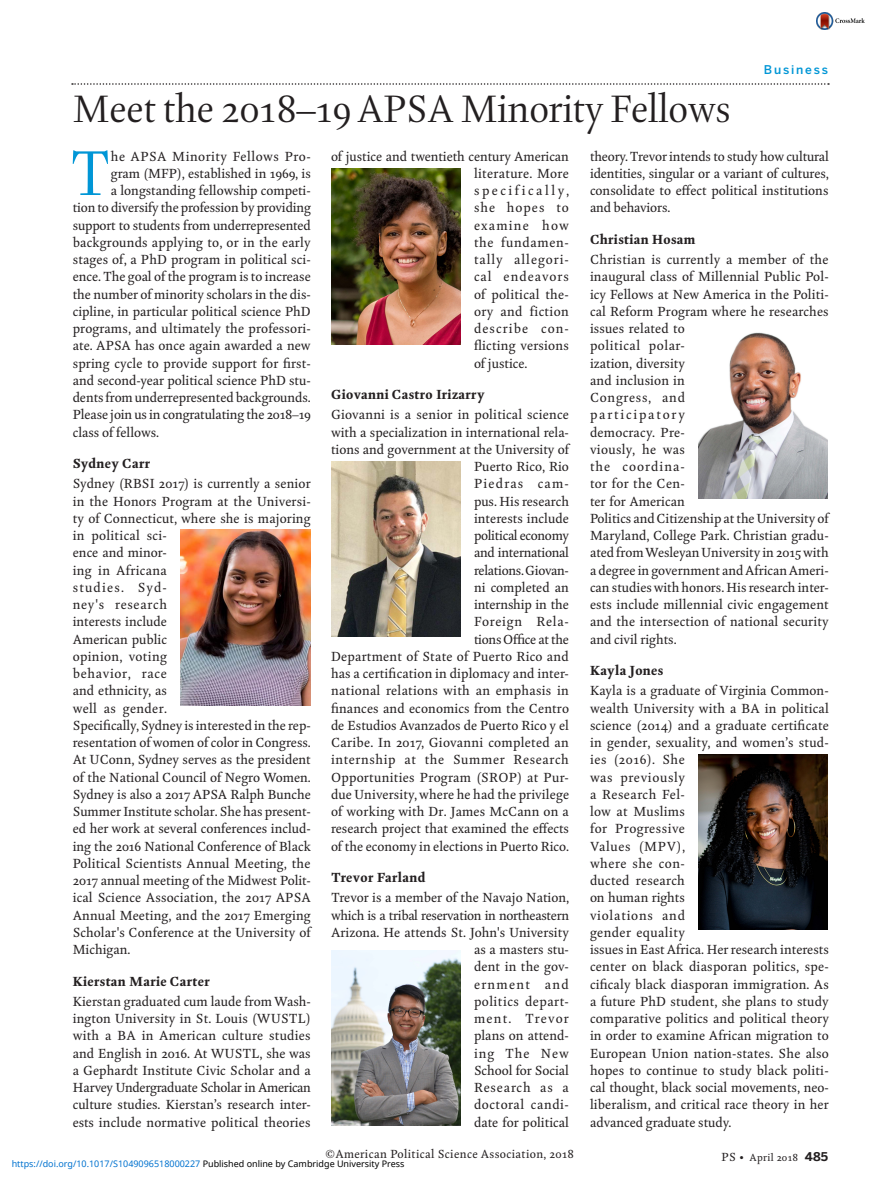
<style>
.page{position:relative;width:891px;height:1188px;background:#fff}
.page>*{position:absolute;margin:0;border:0;box-sizing:border-box;transform-origin:0 0}
._02_Text_3LineDropCa{font:64.65px "Kingfisher Display";color:#0096d6}
.News01_Head{font:39px "Kingfisher Display";letter-spacing:-.005em;color:#231f20}
._01_Text_NoIndent{font:13.5px/17.2px "Kingfisher";letter-spacing:.005em;color:#231f20;text-align:justify}
._02_Text_3LineDropCa-2{font:13.5px "Kingfisher";letter-spacing:-.005em;color:#231f20}
._05_SubheadB{font:800 13.5px "Kingfisher";letter-spacing:.025em;color:#231f20}
._02_Text_3LineDropCa-3{font:13.5px "Kingfisher";letter-spacing:.03em;color:#231f20}
.t1{font:12px "Kingfisher";letter-spacing:.025em;color:#231f20}
.t2{font:500 12px "Benton Sans";letter-spacing:.15em;color:#0096d6}
.t3{font:10.5px "Kingfisher";letter-spacing:.03em;color:#231f20}
.t4{font:9px "Noto Sans";color:#0172cf}
.s1{color:#000}
.s2{font-size:12px}
.s3{font-family:"Benton Sans";font-weight:700;font-size:12px}
</style>
<div class="page">
<svg style="left:72px;top:83px;width:757px;height:2px"></svg>
<img style="left:332px;top:169px;width:128px;height:175px">
<img style="left:181px;top:530px;width:129px;height:175px">
<img style="left:332px;top:461px;width:128px;height:176px">
<img style="left:332px;top:950px;width:128px;height:176px">
<img style="left:698px;top:332px;width:130px;height:167px">
<img style="left:698px;top:754px;width:130px;height:176px">
<img style="left:816px;top:13px;width:49px;height:17px">
<p class="t2" style="left:764px;top:63px;width:66px">Business</p>
<p class="News01_Head" style="left:73px;top:81px;width:660px">Meet the 2018–19 APSA Minority Fellows</p>
<p class="_01_Text_NoIndent" style="left:474px;top:147px;width:97px;text-indent:-143px">of justice and twentieth century American literature. More specifically, she hopes to examine how the fundamen&shy;tally allegori&shy;cal endeavors of political the&shy;ory and fiction describe con&shy;flicting versions of justice.</p>
<p class="_05_SubheadB" style="left:331px;top:385px;width:155px">Giovanni Castro Irizarry</p>
<p class="_01_Text_NoIndent" style="left:331px;top:406px;width:240px;text-align:right">Giovanni is a senior in political science with a specialization in international rela&shy;tions and government at the University of<br>Puerto Rico, Rio<br>Piedras cam-<br>pus. His research<br>interests include<br>political economy<br>and international<br>relations. Giovan-<br>ni completed an<br>internship in the<br>Foreign Rela-<br>tions Office at the<br>Department of State of Puerto Rico and has a certification in diplomacy and inter&shy;national relations with an emphasis in finances and economics from the Centro de Estudios Avanzados de Puerto Rico y el<br>Caribe. In 2017, Giovanni completed an internship at the Summer Research<br>Opportunities Program (SROP) at Pur&shy;due University, where he had the privilege of working with Dr. James McCann on a research project that examined the effects of the economy in elections in Puerto Rico.</p>
<p class="_05_SubheadB" style="left:331px;top:868px;width:96px">Trevor Farland</p>
<p class="_01_Text_NoIndent" style="left:331px;top:889px;width:240px;text-align:right">Trevor is a member of the Navajo Nation, which is a tribal reservation in northeastern<br>Arizona. He attends St. John's University as a masters stu-<br>dent in the gov-<br>ernment and<br>politics depart-<br>ment. Trevor<br>plans on attend-<br>ing The New<br>School for Social<br>Research as a<br>doctoral candi-<br>date for political</p>
<p class="_02_Text_3LineDropCa" style="left:70px;top:128px;width:43px">T</p>
<p class="_02_Text_3LineDropCa-3" style="left:111px;top:146px;width:201px">he APSA Minority Fellows Pro-</p>
<p class="_01_Text_NoIndent" style="left:590px;top:147px;width:240px">theory. Trevor intends to study how cultural identities, singular or a variant of cultures, consolidate to effect political institutions and behaviors.</p>
<p class="_05_SubheadB" style="left:590px;top:230px;width:107px">Christian Hosam</p>
<p class="_01_Text_NoIndent" style="left:590px;top:250px;width:240px;text-align:left">Christian is currently a member of the inaugural class of Millennial Public Pol&shy;icy Fellows at New America in the Politi&shy;cal Reform Program where he researches issues related to<br>political polar-<br>ization, diversity<br>and inclusion in<br>Congress, and<br>participatory<br>democracy. Pre-<br>viously, he was<br>the coordina-<br>tor for the Cen-<br>ter for American<br>Politics and Citizenship at the University of<br>Maryland, College Park. Christian gradu&shy;ated from Wesleyan University in 2015 with a degree in government and African Ameri&shy;can studies with honors. His research inter&shy;ests include millennial civic engagement and the intersection of national security and civil rights.</p>
<p class="_05_SubheadB" style="left:590px;top:661px;width:75px">Kayla Jones</p>
<p class="_01_Text_NoIndent" style="left:590px;top:682px;width:240px;text-align:left">Kayla is a graduate of Virginia Common&shy;wealth University with a BA in political science (2014) and a graduate certificate in gender, sexuality, and women’s stud&shy;ies (2016). She<br>was previously<br>a Research Fel-<br>low at Muslims<br>for Progressive<br>Values (MPV),<br>where she con-<br>ducted research<br>on human rights<br>violations and<br>gender equality<br>issues in East Africa. Her research interests center on black diasporan politics, spe&shy;cificaly black diasporan immigration. As a future PhD student, she plans to study comparative politics and political theory in order to examine African migration to<br>European Union nation-states. She also hopes to continue to study black politi&shy;cal thought, black social movements, neo&shy;liberalism, and critical race theory in her advanced graduate study.</p>
<p class="_02_Text_3LineDropCa-2" style="left:111px;top:164px;width:201px">gram (MFP), established in 1969, is</p>
<p class="_02_Text_3LineDropCa-2" style="left:111px;top:181px;width:201px">a longstanding fellowship competi-</p>
<p class="_02_Text_3LineDropCa-2" style="left:73px;top:198px;width:240px">tion to diversify the profession by providing</p>
<p class="_02_Text_3LineDropCa-2" style="left:73px;top:215px;width:240px">support to students from underrepresented</p>
<p class="_02_Text_3LineDropCa-2" style="left:73px;top:233px;width:239px">backgrounds applying to, or in the early</p>
<p class="_02_Text_3LineDropCa-2" style="left:73px;top:250px;width:240px">stages of, a PhD program in political sci-</p>
<p class="_02_Text_3LineDropCa-2" style="left:73px;top:267px;width:240px">ence. The goal of the program is to increase</p>
<p class="_02_Text_3LineDropCa-2" style="left:73px;top:284px;width:240px">the number of minority scholars in the dis-</p>
<p class="_02_Text_3LineDropCa-2" style="left:73px;top:302px;width:240px">cipline, in particular political science PhD</p>
<p class="_02_Text_3LineDropCa-2" style="left:73px;top:319px;width:240px">programs, and ultimately the professori-</p>
<p class="_02_Text_3LineDropCa-2" style="left:73px;top:336px;width:239px">ate. APSA has once again awarded a new</p>
<p class="_02_Text_3LineDropCa-2" style="left:73px;top:353px;width:239px">spring cycle to provide support for first-</p>
<p class="_02_Text_3LineDropCa-2" style="left:73px;top:371px;width:240px">and second-year political science PhD stu-</p>
<p class="_02_Text_3LineDropCa-2" style="left:73px;top:388px;width:240px">dents from underrepresented backgrounds.</p>
<p class="_02_Text_3LineDropCa-2" style="left:73px;top:405px;width:240px">Please join us in congratulating the 2018–19</p>
<p class="_02_Text_3LineDropCa-2" style="left:73px;top:422px;width:88px">class of fellows.</p>
<p class="_05_SubheadB" style="left:73px;top:454px;width:79px">Sydney Carr</p>
<p class="_01_Text_NoIndent" style="left:73px;top:475px;width:240px;text-align:left">Sydney (RBSI 2017) is currently a senior in the Honors Program at the Universi&shy;ty of Connecticut, where she is majoring in political sci-<br>ence and minor-<br>ing in Africana<br>studies. Syd-<br>ney's research<br>interests include<br>American public<br>opinion, voting<br>behavior, race<br>and ethnicity, as<br>well as gender.<br>Specifically, Sydney is interested in the rep&shy;resentation of women of color in Congress.<br>At UConn, Sydney serves as the president of the National Council of Negro Women.<br>Sydney is also a 2017 APSA Ralph Bunche<br>Summer Institute scholar. She has present&shy;ed her work at several conferences includ&shy;ing the 2016 National Conference of Black<br>Political Scientists Annual Meeting, the<br>2017 annual meeting of the Midwest Polit&shy;ical Science Association, the 2017 APSA<br>Annual Meeting, and the 2017 Emerging<br>Scholar's Conference at the University of<br>Michigan.</p>
<p class="_05_SubheadB" style="left:73px;top:971px;width:139px">Kierstan Marie Carter</p>
<p class="_01_Text_NoIndent" style="left:73px;top:992px;width:240px">Kierstan graduated cum laude from Wash&shy;ington University in St. Louis (WUSTL) with a BA in American culture studies and English in 2016. At WUSTL, she was a Gephardt Institute Civic Scholar and a Harvey Undergraduate Scholar in American culture studies. Kierstan’s research inter&shy;ests include normative political theories</p>
<p class="t4" style="left:12px;top:1157px;width:394px">https://doi.org/10.1017/S1049096518000227 <span class="s1">Published online by Cambridge University Press</span></p>
<p class="t1" style="left:326px;top:1146px;width:250px">©American Political Science Association, 2018</p>
<p class="t3" style="left:721px;top:1150px;width:108px"><span class="s2">PS •</span> April 2018 <span class="s3">485</span></p>
</div>
